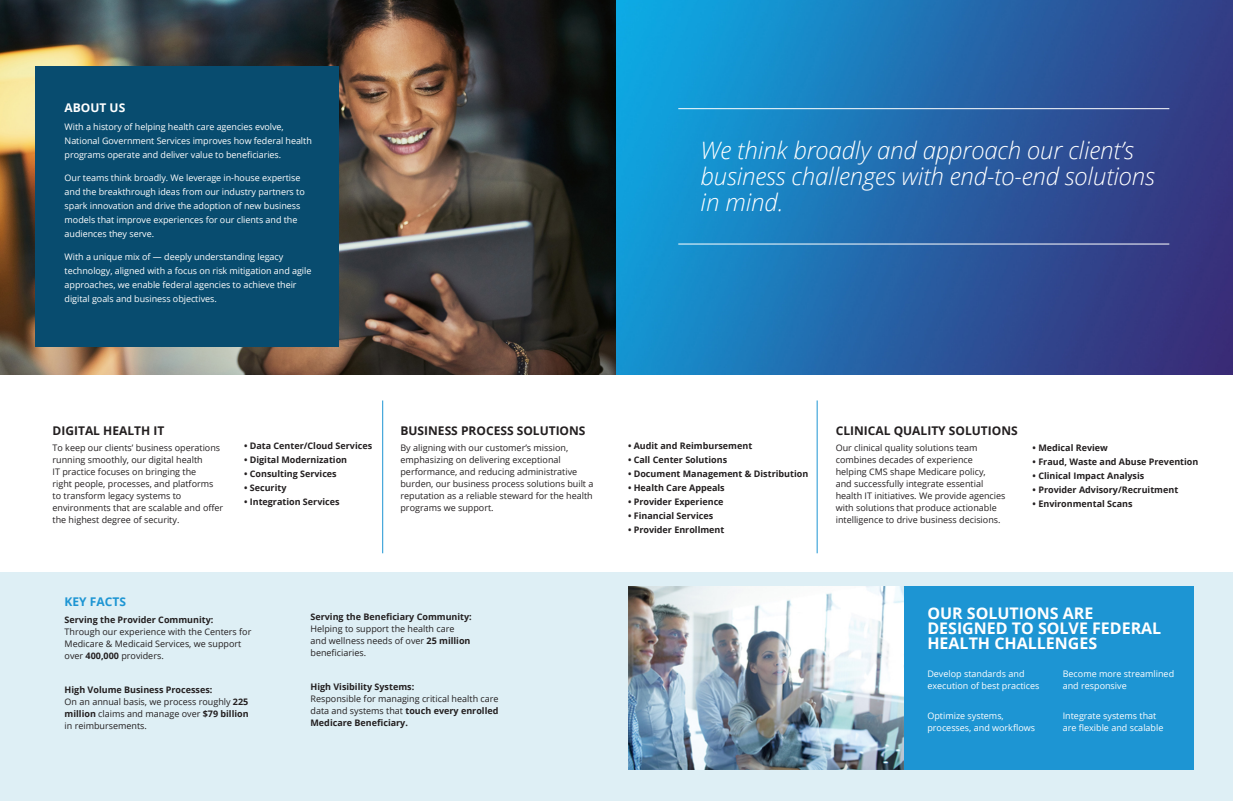
<style>
.page{position:relative;width:1233px;height:801px;background:#fff}
.page>*{position:absolute;margin:0;border:0;box-sizing:border-box;transform-origin:0 0}
.t1{font:italic 300 24px/26px "Open Sans";letter-spacing:-.005em;color:#fff}
.t2{font:700 16px/15px "Open Sans";color:#fff}
.t3{font:700 12px "Open Sans";color:#231f20}
.t4{font:700 12px "Open Sans";color:#1d95d3}
.t5{font:700 12px "Open Sans";color:#fff}
.t6{font:9px/12px "Open Sans";color:#231f20}
.t7{font:9px/14px "Open Sans";letter-spacing:-.005em;color:#fff}
.t8{font:700 9px "Open Sans";color:#231f20}
.s1{font-weight:700}
</style>
<div class="page">
<div style="left:0;top:572px;width:1233px;height:229px;background:#deeff5"></div>
<img style="left:0;top:0;width:1233px;height:374px">
<div style="left:35px;top:66px;width:304px;height:280px;background:#084c6f"></div>
<hr style="left:678px;top:108px;width:491px;height:1px;background:#fff">
<hr style="left:678px;top:244px;width:491px;height:1px;background:#fff">
<div style="left:897px;top:586px;width:297px;height:184px;background:#1d95d3"></div>
<hr style="left:382px;top:400px;width:1px;height:153px;background:#1d95d3">
<hr style="left:817px;top:400px;width:1px;height:153px;background:#1d95d3">
<img style="left:628px;top:586px;width:275px;height:184px">
<p class="t5" style="left:65px;top:99px;width:62px">ABOUT US</p>
<p class="t7" style="left:65px;top:120px;width:249px">With a history of helping health care agencies evolve,<br>National Government Services improves how federal health programs operate and deliver value to beneficiaries.</p>
<p class="t7" style="left:65px;top:171px;width:242px">Our teams think broadly. We leverage in-house expertise and the breakthrough ideas from our industry partners to spark innovation and drive the adoption of new business models that improve experiences for our clients and the audiences they serve.</p>
<p class="t7" style="left:65px;top:250px;width:248px">With a unique mix of — deeply understanding legacy technology, aligned with a focus on risk mitigation and agile approaches, we enable federal agencies to achieve their digital goals and business objectives.</p>
<p class="t1" style="left:701px;top:136px;width:456px">We think broadly and approach our client’s business challenges with end-to-end solutions in mind.</p>
<p class="t3" style="left:53px;top:422px;width:113px">DIGITAL HEALTH IT</p>
<p class="t6" style="left:53px;top:442px;width:172px">To keep our clients’ business operations running smoothly, our digital health<br>IT practice focuses on bringing the<br>right people, processes, and platforms to transform legacy systems to environments that are scalable and offer the highest degree of security.</p>
<p class="t8" style="left:244px;top:440px;width:130px">• Data Center/Cloud Services</p>
<p class="t8" style="left:244px;top:454px;width:105px">• Digital Modernization</p>
<p class="t8" style="left:244px;top:468px;width:94px">• Consulting Services</p>
<p class="t8" style="left:244px;top:482px;width:44px">• Security</p>
<p class="t8" style="left:244px;top:496px;width:97px">• Integration Services</p>
<p class="t3" style="left:400px;top:422px;width:187px">BUSINESS PROCESS SOLUTIONS</p>
<p class="t6" style="left:400px;top:442px;width:195px">By aligning with our customer’s mission, emphasizing on delivering exceptional performance, and reducing administrative burden, our business process solutions built a reputation as a reliable steward for the health programs we support.</p>
<p class="t4" style="left:65px;top:593px;width:63px">KEY FACTS</p>
<p class="t8" style="left:65px;top:613px;width:150px">Serving the Provider Community:</p>
<p class="t6" style="left:65px;top:625px;width:188px">Through our experience with the Centers for<br>Medicare &amp; Medicaid Services, we support over <span class="s1">400,000</span> providers.</p>
<p class="t8" style="left:65px;top:684px;width:149px">High Volume Business Processes:</p>
<p class="t6" style="left:65px;top:696px;width:186px;text-align:justify">On an annual basis, we process roughly <span class="s1">225 million</span> claims and manage over <span class="s1">$79 billion </span>in reimbursements.</p>
<p class="t8" style="left:310px;top:610px;width:163px">Serving the Beneficiary Community:</p>
<p class="t6" style="left:310px;top:622px;width:162px">Helping to support the health care and wellness needs of over <span class="s1">25 million </span>beneficiaries.</p>
<p class="t8" style="left:310px;top:680px;width:105px">High Visibility Systems:</p>
<p class="t6" style="left:310px;top:693px;width:190px;text-align:justify">Responsible for managing critical health care data and systems that <span class="s1">touch every enrolled Medicare Beneficiary.</span></p>
<p class="t8" style="left:628px;top:440px;width:126px">• Audit and Reimbursement</p>
<p class="t8" style="left:628px;top:454px;width:101px">• Call Center Solutions</p>
<p class="t8" style="left:628px;top:468px;width:182px">• Document Management &amp; Distribution</p>
<p class="t8" style="left:628px;top:482px;width:98px">• Health Care Appeals</p>
<p class="t8" style="left:628px;top:496px;width:97px">• Provider Experience</p>
<p class="t8" style="left:628px;top:510px;width:87px">• Financial Services</p>
<p class="t8" style="left:628px;top:524px;width:98px">• Provider Enrollment</p>
<p class="t3" style="left:836px;top:422px;width:184px">CLINICAL QUALITY SOLUTIONS</p>
<p class="t6" style="left:836px;top:442px;width:171px">Our clinical quality solutions team combines decades of experience helping CMS shape Medicare policy,<br>and successfully integrate essential health IT initiatives. We provide agencies with solutions that produce actionable intelligence to drive business decisions.</p>
<p class="t8" style="left:1033px;top:441px;width:77px">• Medical Review</p>
<p class="t8" style="left:1033px;top:455px;width:167px">• Fraud, Waste and Abuse Prevention</p>
<p class="t8" style="left:1033px;top:469px;width:113px">• Clinical Impact Analysis</p>
<p class="t8" style="left:1033px;top:483px;width:147px">• Provider Advisory/Recruitment</p>
<p class="t8" style="left:1033px;top:497px;width:102px">• Environmental Scans</p>
<p class="t2" style="left:927px;top:606px;width:235px">OUR SOLUTIONS ARE<br>DESIGNED TO SOLVE FEDERAL<br>HEALTH CHALLENGES</p>
<p class="t7" style="left:927px;top:668px;width:114px;line-height:12px">Develop standards and execution of best practices</p>
<p class="t7" style="left:1063px;top:668px;width:113px;line-height:12px">Become more streamlined and responsive</p>
<p class="t7" style="left:1063px;top:709px;width:102px;line-height:12px">Integrate systems that are flexible and scalable</p>
<p class="t7" style="left:927px;top:709px;width:109px;line-height:12px">Optimize systems, processes, and workflows</p>
</div>
